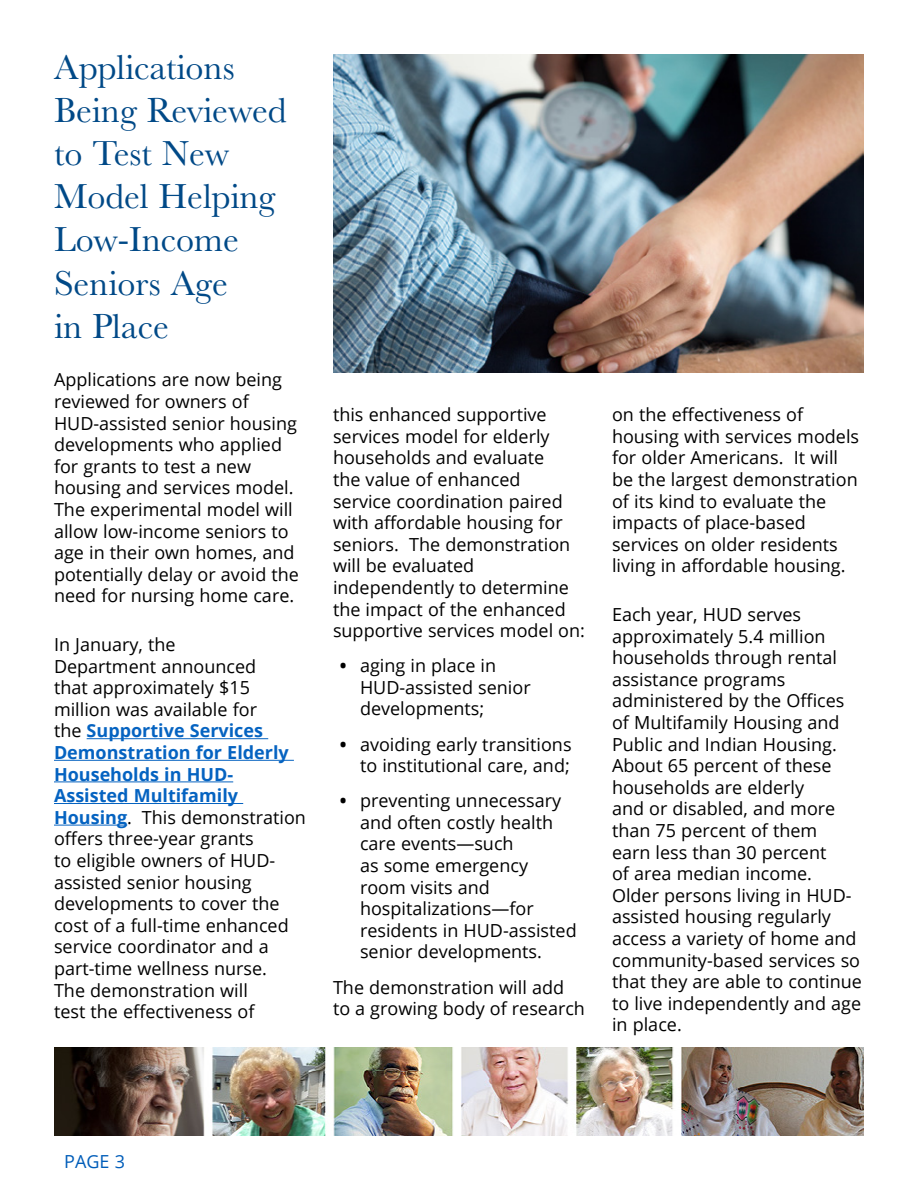
<style>
.page{position:relative;width:918px;height:1188px;background:#fff}
.page>*{position:absolute;margin:0;border:0;box-sizing:border-box;transform-origin:0 0}
.t1{font:36px/43.2px "Baskerville MT Std";color:#004987}
.t2{font:18px/21.6px "Open Sans";color:#000}
.t3{font:18px "Open Sans";color:#005db9}
.s1{font-weight:700;color:#0563c1}
.s2{font-weight:700}
</style>
<div class="page">
<hr style="left:87px;top:738px;width:181px;height:1px;background:#0563c1">
<hr style="left:54px;top:760px;width:240px;height:1px;background:#0563c1">
<hr style="left:54px;top:781px;width:179px;height:1px;background:#0563c1">
<hr style="left:54px;top:803px;width:189px;height:1px;background:#0563c1">
<hr style="left:54px;top:825px;width:73px;height:1px;background:#0563c1">
<img style="left:333px;top:54px;width:531px;height:319px">
<img style="left:54px;top:1048px;width:810px;height:87px">
<h1 class="t1" style="left:54px;top:45px;width:234px">Applications<br>Being Reviewed to Test New<br>Model Helping<br>Low-Income<br>Seniors Age<br>in Place</h1>
<p class="t2" style="left:54px;top:369px;width:247px">Applications are now being reviewed for owners of<br>HUD-assisted senior housing developments who applied for grants to test a new housing and services model.<br>The experimental model will allow low-income seniors to age in their own homes, and potentially delay or avoid the need for nursing home care.</p>
<p class="t2" style="left:54px;top:633px;width:253px">In January, the<br>Department announced<br>that approximately $15 million was available for<br>the <span class="s1">Supportive Services<br>Demonstration for Elderly<br>Households in HUD-<br>Assisted Multifamily<br>Housing</span>. This demonstration offers three-year grants<br>to eligible owners of HUD&shy;assisted senior housing developments to cover the cost of a full-time enhanced service coordinator and a part-time wellness nurse.<br>The demonstration will<br>test the effectiveness of</p>
<p class="t2" style="left:333px;top:403px;width:254px">this enhanced supportive services model for elderly households and evaluate<br>the value of enhanced<br>service coordination paired with affordable housing for seniors. The demonstration will be evaluated independently to determine the impact of the enhanced supportive services model on:</p>
<p class="t2" style="left:360px;top:654px;width:172px;text-indent:-20px"><span class="s2">•</span> aging in place in<br>HUD-assisted senior developments;</p>
<p class="t2" style="left:340px;top:733px;width:233px;text-align:right"><span class="s2">•</span> avoiding early transitions to institutional care, and;</p>
<p class="t2" style="left:360px;top:789px;width:218px;text-indent:-20px"><span class="s2">•</span> preventing unnecessary and often costly health care events—such<br>as some emergency room visits and hospitalizations—for residents in HUD-assisted senior developments.</p>
<p class="t2" style="left:333px;top:976px;width:253px">The demonstration will add to a growing body of research</p>
<p class="t2" style="left:612px;top:403px;width:249px">on the effectiveness of housing with services models for older Americans. It will be the largest demonstration of its kind to evaluate the impacts of place-based services on older residents living in affordable housing.</p>
<p class="t2" style="left:612px;top:603px;width:252px">Each year, HUD serves approximately 5.4 million households through rental assistance programs administered by the Offices of Multifamily Housing and<br>Public and Indian Housing.<br>About 65 percent of these households are elderly<br>and or disabled, and more than 75 percent of them<br>earn less than 30 percent<br>of area median income.<br>Older persons living in HUD&shy;assisted housing regularly access a variety of home and community-based services so that they are able to continue to live independently and age in place.</p>
<p class="t3" style="left:64px;top:1149px;width:62px">PAGE 3</p>
</div>
